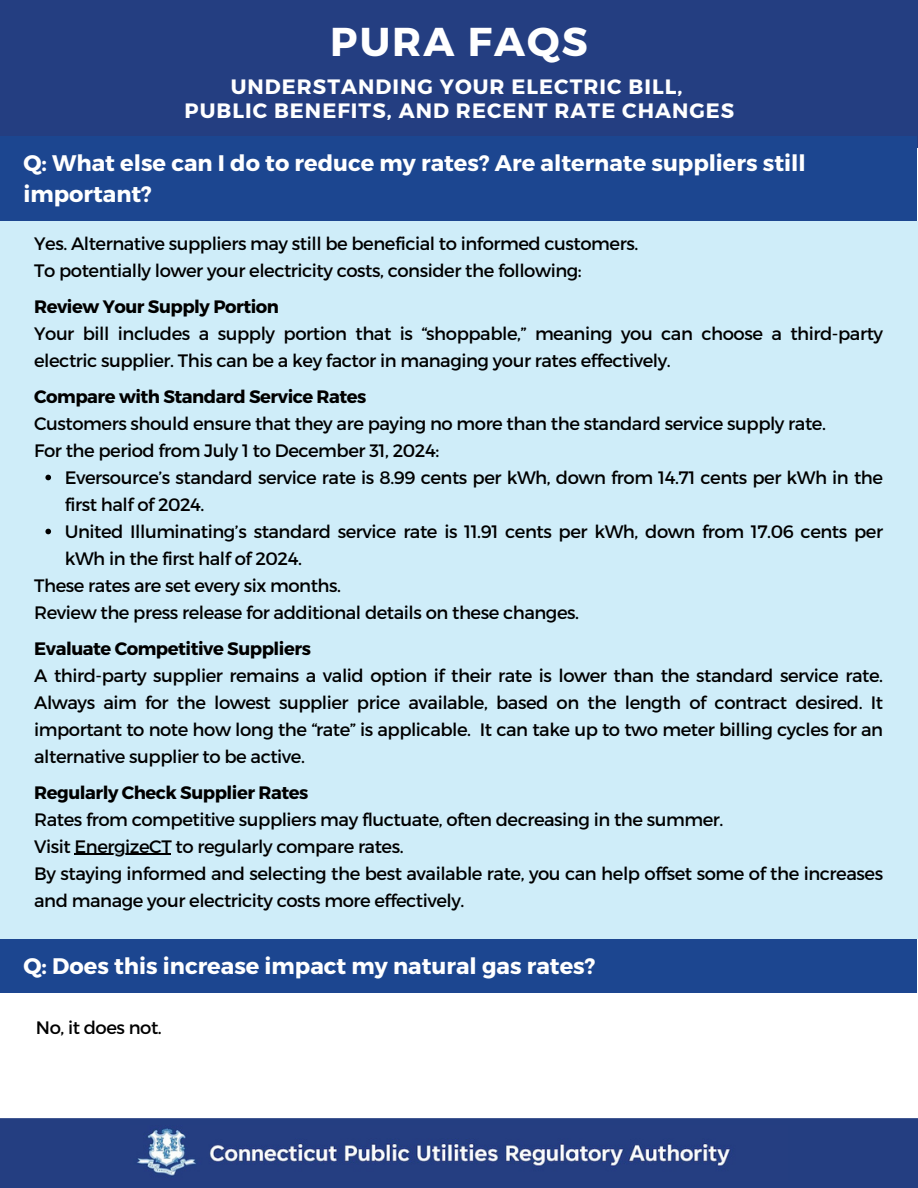
<style>
.page{position:relative;width:918px;height:1188px;background:#fff}
.page>*{position:absolute;margin:0;border:0;box-sizing:border-box;transform-origin:0 0}
.t1{font:700 40.2px "Montserrat";letter-spacing:.05em;color:#fff}
.t2{font:700 22.5px/31.5px "Montserrat";color:#fff}
.t3{font:700 20.85px/23.7px "Montserrat";letter-spacing:.05em;color:#fff;text-align:center}
.t4{font:18px/27px "Montserrat";letter-spacing:-.025em;color:#000}
.t5{font:700 18px "Montserrat";letter-spacing:-.025em;color:#000}
</style>
<div class="page">
<div style="left:0;top:1118px;width:918px;height:70px;background:#243e81"></div>
<div style="left:0;top:0;width:918px;height:148px;background:#243e81"></div>
<img style="left:130px;top:1125px;width:657px;height:55px">
<div style="left:0;top:136px;width:917px;height:85px;background:#1c4690"></div>
<div style="left:0;top:221px;width:918px;height:718px;background:#cfedf9"></div>
<svg style="left:45px;top:475px;width:6px;height:5px"></svg>
<svg style="left:45px;top:529px;width:6px;height:5px"></svg>
<hr style="left:75px;top:854px;width:96px;height:1px;background:#000">
<div style="left:0;top:939px;width:917px;height:53px;background:#1c4690"></div>
<h2 class="t1" style="left:330px;top:15px;width:259px">PURA FAQS</h2>
<h2 class="t3" style="left:185px;top:74px;width:551px">UNDERSTANDING YOUR ELECTRIC BILL,<br>PUBLIC BENEFITS, AND RECENT RATE CHANGES</h2>
<p class="t2" style="left:23px;top:146px;width:784px">Q: What else can I do to reduce my rates? Are alternate suppliers still important?</p>
<p class="t4" style="left:34px;top:229px;width:606px">Yes. Alternative suppliers may still be beneficial to informed customers.</p>
<p class="t4" style="left:34px;top:256px;width:549px">To potentially lower your electricity costs, consider the following:</p>
<p class="t5" style="left:34px;top:295px;width:246px">Review Your Supply Portion</p>
<p class="t4" style="left:34px;top:319px;width:850px">Your bill includes a supply portion that is “shoppable,” meaning you can choose a third-party electric supplier. This can be a key factor in managing your rates effectively.</p>
<p class="t5" style="left:34px;top:385px;width:334px">Compare with Standard Service Rates</p>
<p class="t4" style="left:34px;top:409px;width:793px">Customers should ensure that they are paying no more than the standard service supply rate.</p>
<p class="t4" style="left:34px;top:436px;width:406px">For the period from July 1 to December 31, 2024:</p>
<p class="t4" style="left:65px;top:463px;width:820px">Eversource’s standard service rate is 8.99 cents per kWh, down from 14.71 cents per kWh in the first half of 2024.</p>
<p class="t4" style="left:65px;top:517px;width:820px">United Illuminating’s standard service rate is 11.91 cents per kWh, down from 17.06 cents per kWh in the first half of 2024.</p>
<p class="t4" style="left:34px;top:571px;width:308px">These rates are set every six months.</p>
<p class="t4" style="left:34px;top:598px;width:546px">Review the press release for additional details on these changes.</p>
<p class="t5" style="left:34px;top:637px;width:278px">Evaluate Competitive Suppliers</p>
<p class="t4" style="left:34px;top:661px;width:850px;text-align:justify">A third-party supplier remains a valid option if their rate is lower than the standard service rate.<br>Always aim for the lowest supplier price available, based on the length of contract desired. It important to note how long the “rate” is applicable. It can take up to two meter billing cycles for an alternative supplier to be active.</p>
<p class="t5" style="left:34px;top:781px;width:276px">Regularly Check Supplier Rates</p>
<p class="t4" style="left:34px;top:805px;width:691px">Rates from competitive suppliers may fluctuate, often decreasing in the summer.</p>
<p class="t4" style="left:34px;top:832px;width:371px">Visit EnergizeCT to regularly compare rates.</p>
<h2 class="t4" style="left:34px;top:859px;width:850px">By staying informed and selecting the best available rate, you can help offset some of the increases</h2>
<p class="t4" style="left:34px;top:886px;width:432px">and manage your electricity costs more effectively.</p>
<p class="t2" style="left:23px;top:949px;width:574px">Q: Does this increase impact my natural gas rates?</p>
<p class="t4" style="left:36px;top:1013px;width:127px">No, it does not.</p>
</div>
